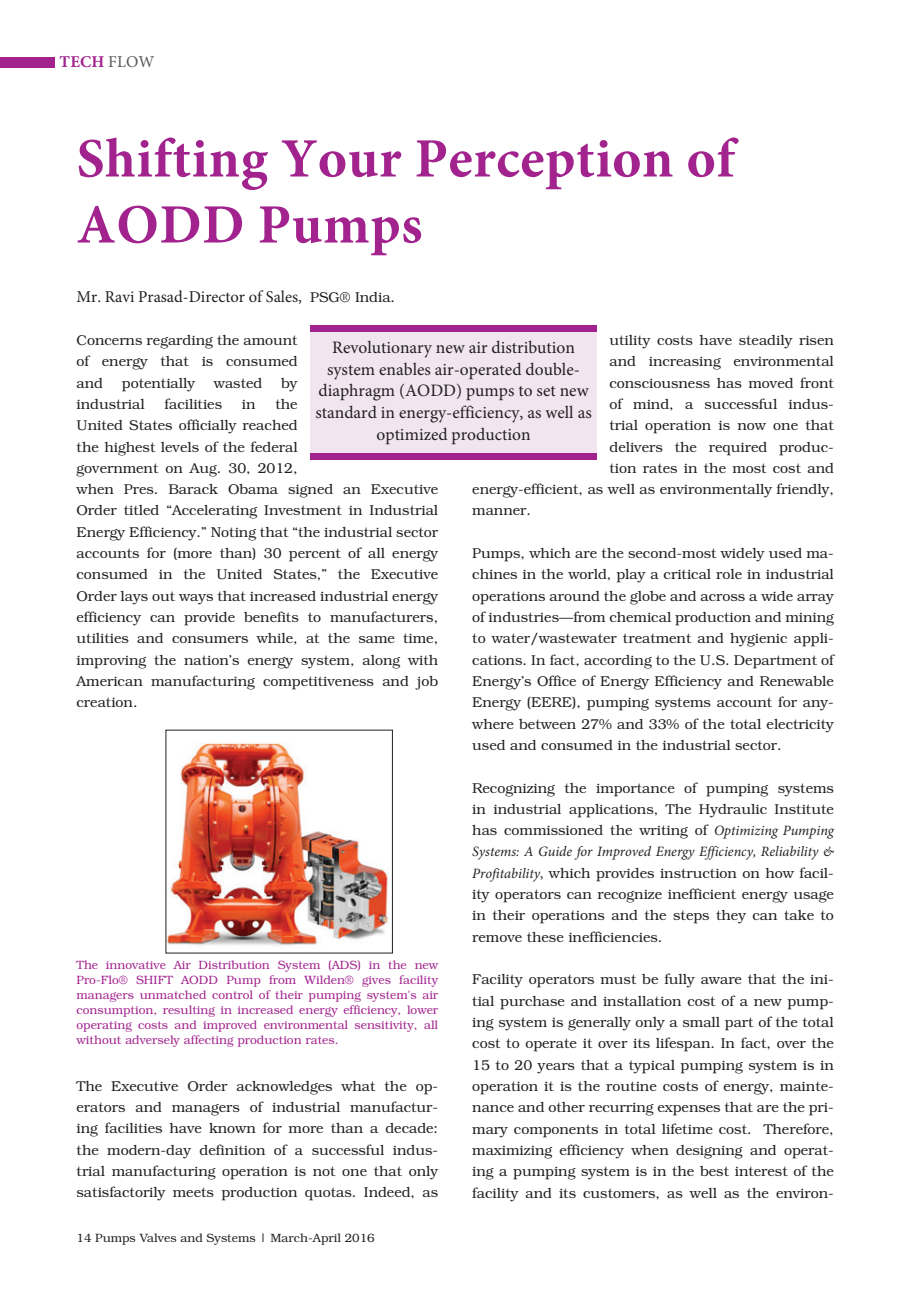
<style>
.page{position:relative;width:919px;height:1289px;background:#fff}
.page>*{position:absolute;margin:0;border:0;box-sizing:border-box;transform-origin:0 0}
.t1{font:700 55.5px/66px "Minion Pro";letter-spacing:.01em;color:#a2238e}
.t2{font:17.4px/21.9px "Minion Pro";color:#231f20;text-align:center}
.t3{font:16.5px "Minion Pro";color:#231f20}
.t4{font:700 16.5px "Minion Pro";color:#a2238e}
.t5{font:300 14.25px/21.3px "Bookman";color:#231f20;text-align:justify}
.t6{font:300 12px/15px "Bookman";color:#a2238e;text-align:justify}
.t7{font:300 12px "Bookman";color:#231f20}
.s1{font-weight:400;color:#57585a}
.s2{font-family:"Bookman";font-weight:300;font-size:14.25px}
.s3{font-family:"Minion Pro";font-weight:400;font-style:italic}
.s4{font-family:"Minion Pro";font-weight:400}
</style>
<div class="page">
<div style="left:310px;top:325px;width:286px;height:134px;background:#f1e5f0"></div>
<div style="left:310px;top:325px;width:286px;height:6px;background:#a2238e"></div>
<div style="left:310px;top:453px;width:286px;height:6px;background:#a2238e"></div>
<img style="left:168px;top:743px;width:221px;height:203px">
<div style="left:0;top:57px;width:55px;height:11px;background:#a2238e"></div>
<p class="t4" style="left:60px;top:50px;width:96px">Tech <span class="s1">FLOW</span></p>
<p class="t1" style="left:77px;top:125px;width:659px">Shifting Your Perception of<br>AODD Pumps</p>
<p class="t3" style="left:77px;top:286px;width:319px">Mr. Ravi Prasad-Director of Sales, <span class="s2">PSG® India</span>.</p>
<p class="t2" style="left:315px;top:336px;width:278px">Revolutionary new air distribution system enables air-operated double&shy;diaphragm (AODD) pumps to set new standard in energy-efficiency, as well as optimized production</p>
<p class="t5" style="left:77px;top:329px;width:222px">Concerns regarding the amount of energy that is consumed and</p>
<p class="t5" style="left:609px;top:329px;width:226px">utility costs have steadily risen</p>
<p class="t5" style="left:609px;top:351px;width:226px">and increasing environmental</p>
<p class="t5" style="left:609px;top:372px;width:226px">consciousness has moved front</p>
<p class="t5" style="left:609px;top:393px;width:226px">of mind, a successful indus-</p>
<p class="t5" style="left:609px;top:415px;width:226px">trial operation is now one that</p>
<p class="t5" style="left:609px;top:436px;width:226px">delivers the required produc-</p>
<p class="t5" style="left:609px;top:457px;width:226px">tion rates in the most cost and</p>
<p class="t5" style="left:472px;top:478px;width:363px">energy-efficient, as well as environmentally friendly,</p>
<p class="t5" style="left:472px;top:500px;width:60px">manner.</p>
<p class="t5" style="left:472px;top:542px;width:363px">Pumps, which are the second-most widely used ma&shy;chines in the world, play a critical role in industrial operations around the globe and across a wide array of industries—from chemical production and mining to water/wastewater treatment and hygienic appli&shy;cations. In fact, according to the U.S. Department of Energy’s Office of Energy Efficiency and Renewable Energy (EERE), pumping systems account for any&shy;where between 27% and 33% of the total electricity used and consumed in the industrial sector.</p>
<p class="t5" style="left:472px;top:777px;width:363px">Recognizing the importance of pumping systems in industrial applications, The Hydraulic Institute has commissioned the writing of <span class="s3">Optimizing Pumping Systems: A Guide for Improved Energy Efficiency, Reliability &amp; Profitability</span><span class="s4">,</span> which provides instruction on how facil&shy;ity operators can recognize inefficient energy usage in their operations and the steps they can take to remove these inefficiencies.</p>
<p class="t5" style="left:472px;top:968px;width:363px">Facility operators must be fully aware that the ini&shy;tial purchase and installation cost of a new pump&shy;ing system is generally only a small part of the total cost to operate it over its lifespan. In fact, over the 15 to 20 years that a typical pumping system is in operation it is the routine costs of energy, mainte&shy;nance and other recurring expenses that are the pri&shy;mary components in total lifetime cost. Therefore, maximizing efficiency when designing and operat&shy;ing a pumping system is in the best interest of the facility and its customers, as well as the environ-</p>
<p class="t5" style="left:122px;top:372px;width:75px">potentially</p>
<p class="t5" style="left:214px;top:372px;width:50px">wasted</p>
<p class="t5" style="left:281px;top:372px;width:18px">by</p>
<p class="t5" style="left:77px;top:393px;width:70px">industrial</p>
<p class="t5" style="left:164px;top:393px;width:59px">facilities</p>
<p class="t5" style="left:242px;top:393px;width:15px">in</p>
<p class="t5" style="left:77px;top:393px;width:363px;text-align:left;text-indent:199px">the<br>United States officially reached<br>the highest levels of the federal<br>government on Aug. 30, 2012,<br>when Pres. Barack Obama signed an Executive Order titled “Accelerating Investment in Industrial Energy Efficiency.” Noting that “the industrial sector accounts for (more than) 30 percent of all energy consumed in the United States,” the Executive Order lays out ways that increased industrial energy efficiency can provide benefits to manufacturers, utilities and consumers while, at the same time, improving the nation’s energy system, along with American manufacturing competitiveness and job creation.</p>
<p class="t6" style="left:77px;top:957px;width:363px">The innovative Air Distribution System (ADS) in the new Pro-Flo® SHIFT AODD Pump from Wilden® gives facility managers unmatched control of their pumping system's air consumption, resulting in increased energy efficiency, lower operating costs and improved environmental sensitivity, all without adversely affecting production rates.</p>
<p class="t5" style="left:77px;top:1075px;width:363px">The Executive Order acknowledges what the op&shy;erators and managers of industrial manufactur&shy;ing facilities have known for more than a decade: the modern-day definition of a successful indus&shy;trial manufacturing operation is not one that only satisfactorily meets production quotas. Indeed, as</p>
<p class="t7" style="left:77px;top:1231px;width:299px">14 Pumps Valves and Systems | March-April 2016</p>
</div>
